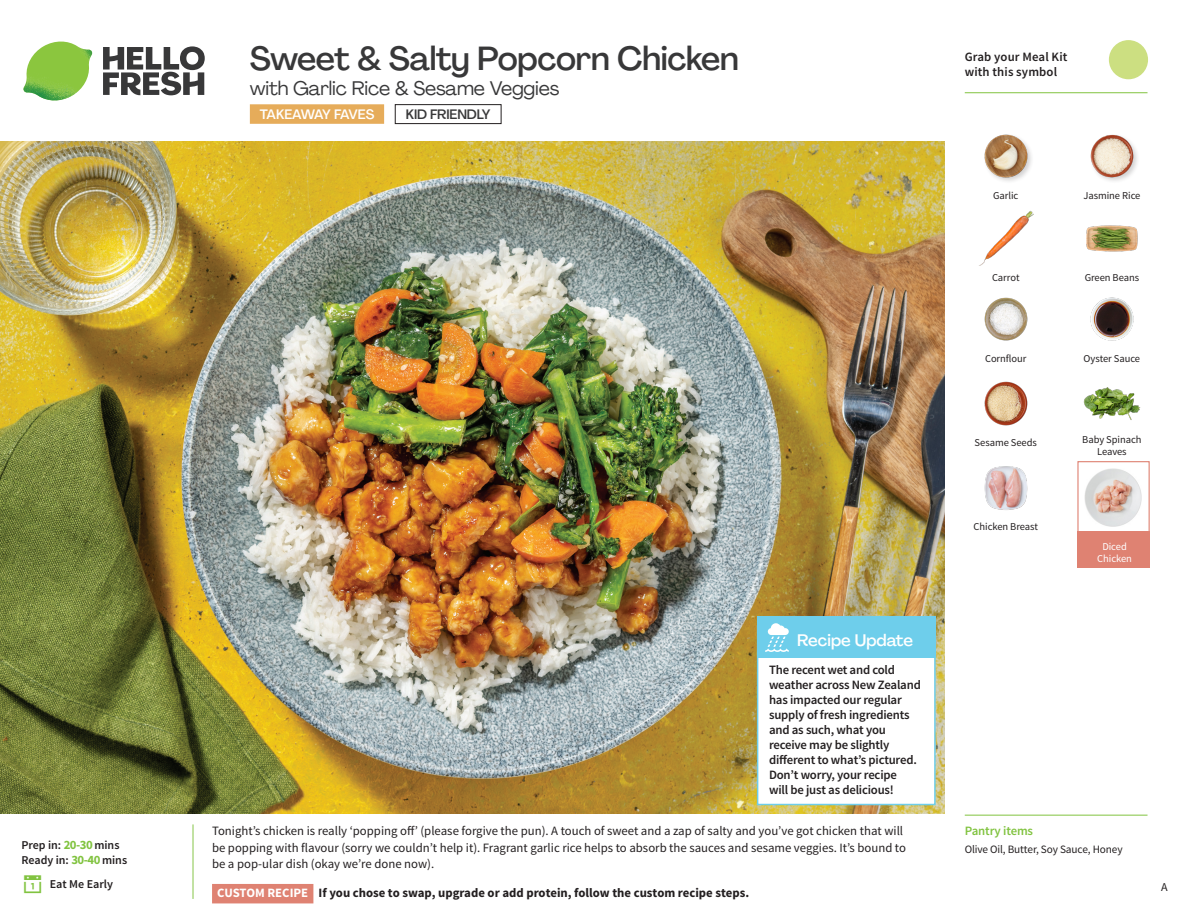
<style>
.page{position:relative;width:1188px;height:918px;background:#fff}
.page>*{position:absolute;margin:0;border:0;box-sizing:border-box;transform-origin:0 0}
._15_Titel_UK{font:500 33px "Agrandir";letter-spacing:-.015em;color:#383839}
._15_Titel_UK-2{font:19.5px "Agrandir";letter-spacing:-.01em;color:#383839}
.Steps_Text_AU{font:500 16.5px "Agrandir";color:#fff}
.t1{font:500 13.5px "Agrandir";letter-spacing:-.075em;color:#fff}
.t2{font:500 13.5px "Agrandir";letter-spacing:-.01em;color:#383839}
.Step_6_Text_AU{font:12.75px/16.5px "Source Sans Pro";color:#231f20}
.Steps_Text_AU-2{font:600 12.75px/15px "Source Sans Pro";letter-spacing:-.015em;color:#231f20}
.Step_6_Text_AU-2{font:700 12.75px "Source Sans Pro";color:#231f20}
.Steps_Text_AU-3{font:600 12.75px/15px "Source Sans Pro";letter-spacing:.01em;color:#231f20}
._04_Headers_Front{font:600 12.75px "Source Sans Pro";letter-spacing:-.01em;color:#81c340}
._04_Intro{font:600 12px "Source Sans Pro";color:#231f20}
.t3{font:12px "Source Sans Pro";color:#231f20}
._05_Pantry{font:11.25px "Source Sans Pro";letter-spacing:-.01em;color:#231f20}
._18_FRONT_ingredient{font:10.5px/12px "Source Sans Pro";letter-spacing:-.005em;color:#231f20;text-align:center}
._18_FRONT_ingredient-2{font:10.5px/12px "Source Sans Pro";letter-spacing:-.005em;color:#fff;text-align:center}
.s1{font-weight:700;font-size:12.75px;color:#81c340}
.s2{color:#fff}
</style>
<div class="page">
<svg style="left:103px;top:46px;width:102px;height:49px"></svg>
<img style="left:23px;top:42px;width:69px;height:59px">
<svg style="left:192px;top:824px;width:122px;height:79px"></svg>
<img style="left:0;top:142px;width:945px;height:672px">
<div style="left:1077px;top:461px;width:73px;height:72px;border:1px solid #df8272"></div>
<div style="left:1077px;top:531px;width:73px;height:37px;background:#df8272"></div>
<img style="left:1084px;top:469px;width:58px;height:57px">
<div style="left:250px;top:104px;width:134px;height:20px;background:#e6ac5a"></div>
<div style="left:395px;top:104px;width:106px;height:20px;border:1px solid #231f20"></div>
<div style="left:757px;top:625px;width:179px;height:180px;background:#fff;border:2px solid #6eceeb"></div>
<div style="left:757px;top:617px;width:179px;height:41px;background:#6eceeb"></div>
<svg style="left:765px;top:623px;width:24px;height:29px"></svg>
<img style="left:1090px;top:297px;width:44px;height:44px">
<img style="left:1083px;top:387px;width:58px;height:33px">
<img style="left:984px;top:381px;width:44px;height:45px">
<img style="left:984px;top:466px;width:44px;height:44px">
<img style="left:984px;top:297px;width:44px;height:44px">
<img style="left:979px;top:210px;width:55px;height:56px">
<img style="left:1086px;top:225px;width:52px;height:27px">
<img style="left:984px;top:134px;width:48px;height:47px">
<img style="left:1090px;top:134px;width:47px;height:47px">
<hr style="left:965px;top:815px;width:183px;height:1px;background:#81c340">
<svg style="left:1091px;top:40px;width:57px;height:54px"></svg>
<hr style="left:965px;top:92px;width:183px;height:1px;background:#81c340">
<p class="_04_Intro" style="left:21px;top:837px;width:100px">Prep in: <span class="s1">20-30</span> mins</p>
<p class="_04_Intro" style="left:21px;top:852px;width:107px">Ready in: <span class="s1">30-40</span> mins</p>
<p class="_04_Intro" style="left:50px;top:876px;width:65px">Eat Me Early</p>
<p class="_15_Titel_UK" style="left:250px;top:38px;width:490px">Sweet &amp; Salty Popcorn Chicken</p>
<p class="_15_Titel_UK-2" style="left:250px;top:76px;width:311px">with Garlic Rice &amp; Sesame Veggies</p>
<p class="t1" style="left:260px;top:105px;width:116px">TAKEAWAY FAVES</p>
<p class="t2" style="left:406px;top:106px;width:86px">KID FRIENDLY</p>
<p class="Steps_Text_AU" style="left:797px;top:630px;width:117px">Recipe Update</p>
<p class="Steps_Text_AU-2" style="left:769px;top:662px;width:153px">The recent wet and cold weather across New Zealand has impacted our regular supply of fresh ingredients and as such, what you receive may be slightly different to what’s pictured.<br>Don’t worry, your recipe<br>will be just as delicious!</p>
<p class="Steps_Text_AU-2" style="left:779px;top:752px;width:6px">f</p>
<p class="Step_6_Text_AU" style="left:212px;top:823px;width:696px">Tonight’s chicken is really ‘popping off’ (please forgive the pun). A touch of sweet and a zap of salty and you’ve got chicken that will be popping with flavour (sorry we couldn’t help it). Fragrant garlic rice helps to absorb the sauces and sesame veggies. It’s bound to be a pop-ular dish (okay we’re done now).</p>
<p class="Step_6_Text_AU-2" style="left:217px;top:885px;width:533px"><span class="s2">CUSTOM RECIPE</span> If you chose to swap, upgrade or add protein, follow the custom recipe steps.</p>
<p class="Steps_Text_AU-3" style="left:965px;top:50px;width:104px">Grab your Meal Kit with this symbol</p>
<p class="_18_FRONT_ingredient" style="left:993px;top:189px;width:27px">Garlic</p>
<p class="_18_FRONT_ingredient" style="left:1083px;top:189px;width:59px">Jasmine Rice</p>
<p class="_18_FRONT_ingredient" style="left:992px;top:271px;width:29px">Carrot</p>
<p class="_18_FRONT_ingredient" style="left:1085px;top:271px;width:56px">Green Beans</p>
<p class="_18_FRONT_ingredient" style="left:985px;top:352px;width:43px">Cornflour</p>
<p class="_18_FRONT_ingredient" style="left:1084px;top:352px;width:58px">Oyster Sauce</p>
<p class="_18_FRONT_ingredient" style="left:975px;top:437px;width:64px">Sesame Seeds</p>
<p class="_18_FRONT_ingredient" style="left:974px;top:521px;width:66px">Chicken Breast</p>
<p class="_18_FRONT_ingredient" style="left:1082px;top:434px;width:61px">Baby Spinach<br>Leaves</p>
<p class="_18_FRONT_ingredient-2" style="left:1097px;top:541px;width:36px">Diced<br>Chicken</p>
<p class="_04_Headers_Front" style="left:965px;top:822px;width:70px">Pantry items</p>
<p class="_05_Pantry" style="left:965px;top:842px;width:159px">Olive Oil, Butter, Soy Sauce, Honey</p>
<p class="t3" style="left:1161px;top:879px;width:8px">A</p>
</div>
